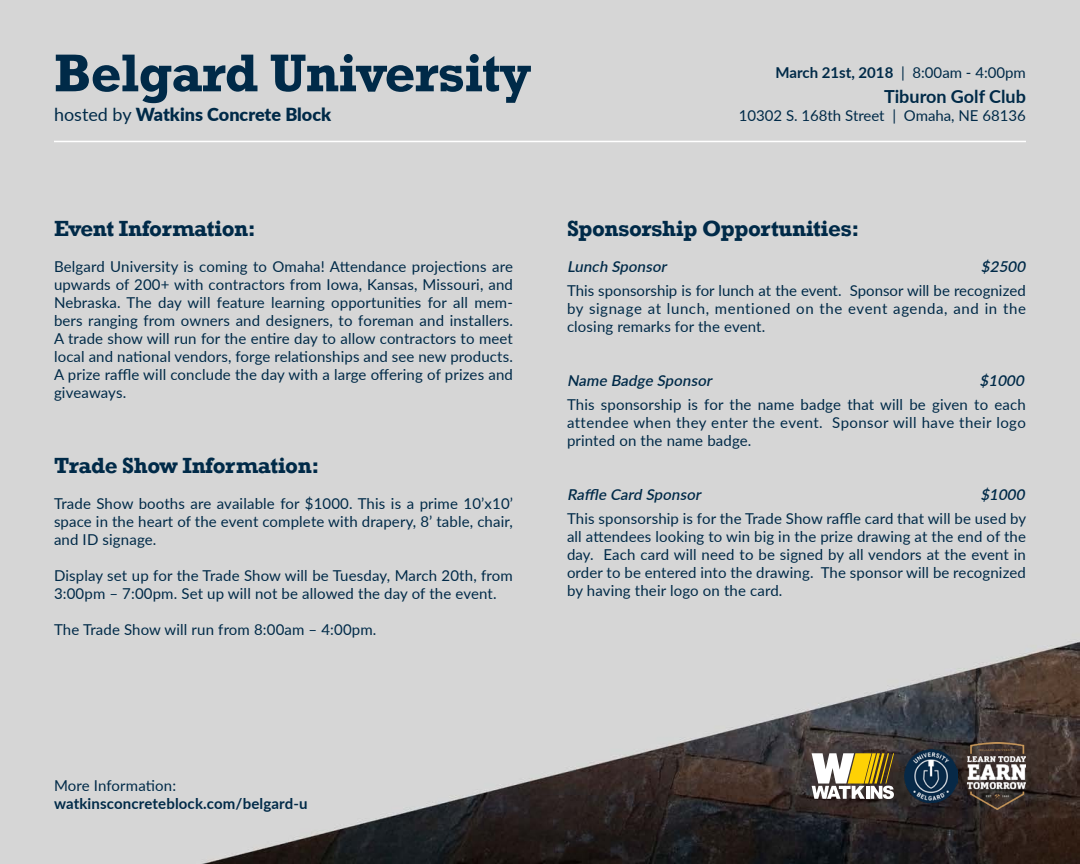
<style>
.page{position:relative;width:1080px;height:864px;background:#fff}
.page>*{position:absolute;margin:0;border:0;box-sizing:border-box;transform-origin:0 0}
.t1{font:700 54px "Rockwell";letter-spacing:-.02em;color:#002a48}
.t2{font:700 22.5px "Rockwell";letter-spacing:-.02em;color:#002a48}
.t3{font:900 18px "Lato";color:#002a48}
.t4{font:700 18px "Lato";color:#002a48}
.t5{font:15px/18px "Lato";letter-spacing:.01em;color:#002a48;text-align:justify}
.t6{font:700 15px "Lato";letter-spacing:.01em;color:#002a48}
.t7{font:italic 600 15px "Lato";color:#002a48}
.s1{font-weight:400}
</style>
<div class="page">
<img style="left:0;top:0;width:1080px;height:864px">
<img style="left:904px;top:750px;width:53px;height:53px">
<img style="left:967px;top:743px;width:59px;height:66px">
<svg style="left:812px;top:753px;width:82px;height:46px"></svg>
<hr style="left:54px;top:141px;width:972px;height:1px;background:#fff">
<p class="t1" style="left:54px;top:40px;width:479px">Belgard University</p>
<p class="t3" style="left:54px;top:101px;width:279px"><span class="s1">hosted by</span> Watkins Concrete Block</p>
<p class="t6" style="left:776px;top:61px;width:252px">March 21st, 2018 <span class="s1">| 8:00am - 4:00pm</span></p>
<p class="t4" style="left:884px;top:84px;width:143px">Tiburon Golf Club</p>
<p class="t5" style="left:739px;top:106px;width:289px">10302 S. 168th Street | Omaha, NE 68136</p>
<p class="t2" style="left:54px;top:215px;width:203px">Event Information:</p>
<p class="t2" style="left:567px;top:215px;width:294px">Sponsorship Opportunities:</p>
<p class="t5" style="left:54px;top:257px;width:460px">Belgard University is coming to Omaha! Attendance projections are upwards of 200+ with contractors from Iowa, Kansas, Missouri, and Nebraska. The day will feature learning opportunities for all mem&shy;bers ranging from owners and designers, to foreman and installers.<br>A trade show will run for the entire day to allow contractors to meet local and national vendors, forge relationships and see new products.<br>A prize raffle will conclude the day with a large offering of prizes and giveaways.</p>
<p class="t7" style="left:567px;top:256px;width:105px">Lunch Sponsor</p>
<p class="t7" style="left:981px;top:256px;width:49px">$2500</p>
<p class="t5" style="left:567px;top:281px;width:460px">This sponsorship is for lunch at the event. Sponsor will be recognized by signage at lunch, mentioned on the event agenda, and in the closing remarks for the event.</p>
<p class="t7" style="left:567px;top:370px;width:150px">Name Badge Sponsor</p>
<p class="t7" style="left:980px;top:370px;width:49px">$1000</p>
<p class="t5" style="left:567px;top:395px;width:460px">This sponsorship is for the name badge that will be given to each attendee when they enter the event. Sponsor will have their logo printed on the name badge.</p>
<p class="t2" style="left:54px;top:452px;width:267px">Trade Show Information:</p>
<p class="t5" style="left:54px;top:494px;width:461px">Trade Show booths are available for $1000. This is a prime 10’x10’ space in the heart of the event complete with drapery, 8’ table, chair, and ID signage.</p>
<p class="t5" style="left:54px;top:566px;width:460px">Display set up for the Trade Show will be Tuesday, March 20th, from<br>3:00pm – 7:00pm. Set up will not be allowed the day of the event.</p>
<p class="t5" style="left:54px;top:620px;width:324px">The Trade Show will run from 8:00am – 4:00pm.</p>
<p class="t7" style="left:567px;top:484px;width:139px">Raffle Card Sponsor</p>
<p class="t7" style="left:980px;top:484px;width:49px">$1000</p>
<p class="t5" style="left:567px;top:509px;width:461px">This sponsorship is for the Trade Show raffle card that will be used by all attendees looking to win big in the prize drawing at the end of the day. Each card will need to be signed by all vendors at the event in order to be entered into the drawing. The sponsor will be recognized by having their logo on the card.</p>
<p class="t5" style="left:54px;top:776px;width:124px">More Information:</p>
<p class="t6" style="left:54px;top:792px;width:255px">watkinsconcreteblock.com/belgard-u</p>
</div>
